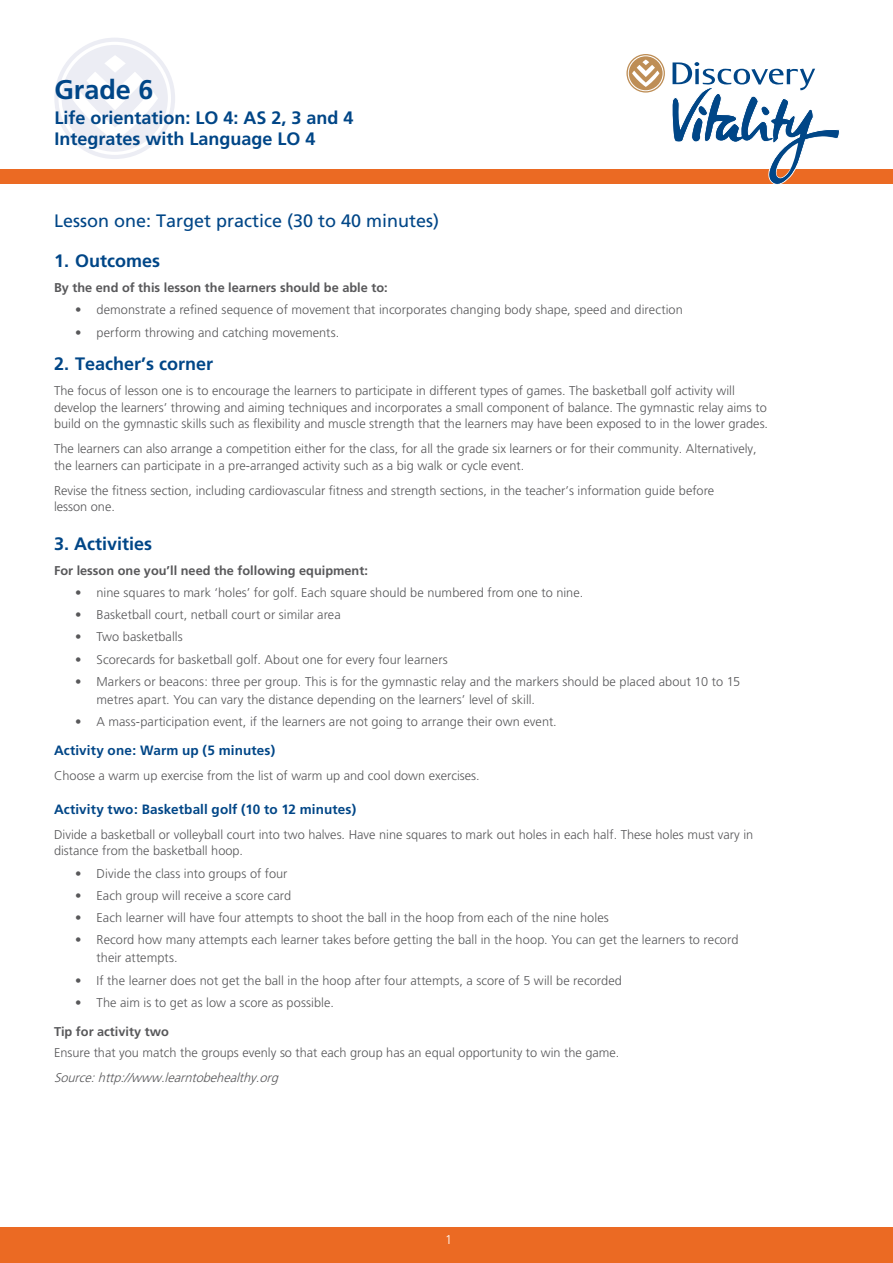
<style>
.page{position:relative;width:893px;height:1263px;background:#fff}
.page>*{position:absolute;margin:0;border:0;box-sizing:border-box;transform-origin:0 0}
.t1{font:700 27px "Frutiger";color:#004687}
.t2{font:700 18px/21px "Frutiger";color:#004687}
.t3{font:18px "Frutiger";color:#004687}
.t4{font:700 13.5px "Frutiger";letter-spacing:.005em;color:#004687}
.t5{font:300 12.75px/16.5px "Frutiger";color:#58585a}
.t6{font:700 12.75px "Frutiger";color:#58585a}
.t7{font:italic 300 12.75px "Frutiger";color:#58585a}
.t8{font:300 12.75px "Frutiger";color:#fff}
</style>
<div class="page">
<div style="left:0;top:169px;width:893px;height:14px;background:#eb6a23"></div>
<svg style="left:54px;top:38px;width:121px;height:121px"></svg>
<svg style="left:626px;top:54px;width:39px;height:39px"></svg>
<svg style="left:671px;top:62px;width:170px;height:123px"></svg>
<div style="left:0;top:1227px;width:893px;height:36px;background:#eb6a23"></div>
<h1 class="t1" style="left:54px;top:74px;width:101px">Grade 6</h1>
<h2 class="t2" style="left:54px;top:107px;width:301px">Life orientation: LO 4: AS 2, 3 and 4<br>Integrates with Language LO 4</h2>
<h2 class="t3" style="left:54px;top:210px;width:387px">Lesson one: Target practice (30 to 40 minutes)</h2>
<h2 class="t2" style="left:54px;top:250px;width:108px">1. Outcomes</h2>
<p class="t6" style="left:54px;top:280px;width:335px">By the end of this lesson the learners should be able to:</p>
<p class="t5" style="left:75px;top:302px;width:609px">• demonstrate a refined sequence of movement that incorporates changing body shape, speed and direction</p>
<p class="t5" style="left:75px;top:324px;width:266px">• perform throwing and catching movements.</p>
<h2 class="t2" style="left:54px;top:353px;width:161px">2. Teacher’s corner</h2>
<p class="t5" style="left:54px;top:383px;width:716px">The focus of lesson one is to encourage the learners to participate in different types of games. The basketball golf activity will develop the learners’ throwing and aiming techniques and incorporates a small component of balance. The gymnastic relay aims to build on the gymnastic skills such as flexibility and muscle strength that the learners may have been exposed to in the lower grades.</p>
<p class="t5" style="left:54px;top:441px;width:704px">The learners can also arrange a competition either for the class, for all the grade six learners or for their community. Alternatively, the learners can participate in a pre-arranged activity such as a big walk or cycle event.</p>
<p class="t5" style="left:54px;top:482px;width:662px">Revise the fitness section, including cardiovascular fitness and strength sections, in the teacher’s information guide before lesson one.</p>
<h2 class="t2" style="left:54px;top:533px;width:100px">3. Activities</h2>
<p class="t6" style="left:54px;top:563px;width:315px">For lesson one you’ll need the following equipment:</p>
<p class="t5" style="left:75px;top:584px;width:510px">• nine squares to mark ‘holes’ for golf. Each square should be numbered from one to nine.</p>
<p class="t5" style="left:75px;top:606px;width:267px">• Basketball court, netball court or similar area</p>
<p class="t5" style="left:75px;top:629px;width:109px">• Two basketballs</p>
<p class="t5" style="left:75px;top:651px;width:374px">• Scorecards for basketball golf. About one for every four learners</p>
<p class="t5" style="left:97px;top:672px;width:645px;line-height:18px;text-indent:-22px">• Markers or beacons: three per group. This is for the gymnastic relay and the markers should be placed about 10 to 15 metres apart. You can vary the distance depending on the learners’ level of skill.</p>
<p class="t5" style="left:75px;top:713px;width:483px">• A mass-participation event, if the learners are not going to arrange their own event.</p>
<p class="t4" style="left:54px;top:743px;width:223px">Activity one: Warm up (5 minutes)</p>
<p class="t5" style="left:54px;top:768px;width:427px">Choose a warm up exercise from the list of warm up and cool down exercises.</p>
<p class="t4" style="left:54px;top:801px;width:304px">Activity two: Basketball golf (10 to 12 minutes)</p>
<p class="t5" style="left:54px;top:826px;width:701px">Divide a basketball or volleyball court into two halves. Have nine squares to mark out holes in each half. These holes must vary in distance from the basketball hoop.</p>
<p class="t5" style="left:75px;top:865px;width:214px">• Divide the class into groups of four</p>
<p class="t5" style="left:75px;top:887px;width:218px">• Each group will receive a score card</p>
<p class="t5" style="left:75px;top:909px;width:535px">• Each learner will have four attempts to shoot the ball in the hoop from each of the nine holes</p>
<p class="t5" style="left:97px;top:931px;width:643px;line-height:18px;text-indent:-22px">• Record how many attempts each learner takes before getting the ball in the hoop. You can get the learners to record their attempts.</p>
<p class="t5" style="left:75px;top:972px;width:548px">• If the learner does not get the ball in the hoop after four attempts, a score of 5 will be recorded</p>
<p class="t5" style="left:75px;top:994px;width:260px">• The aim is to get as low a score as possible.</p>
<p class="t6" style="left:54px;top:1024px;width:116px">Tip for activity two</p>
<p class="t5" style="left:54px;top:1044px;width:567px">Ensure that you match the groups evenly so that each group has an equal opportunity to win the game.</p>
<p class="t7" style="left:54px;top:1070px;width:229px">Source:http://www.learntobehealthy .org</p>
<p class="t8" style="left:445px;top:1232px;width:9px">1</p>
</div>
